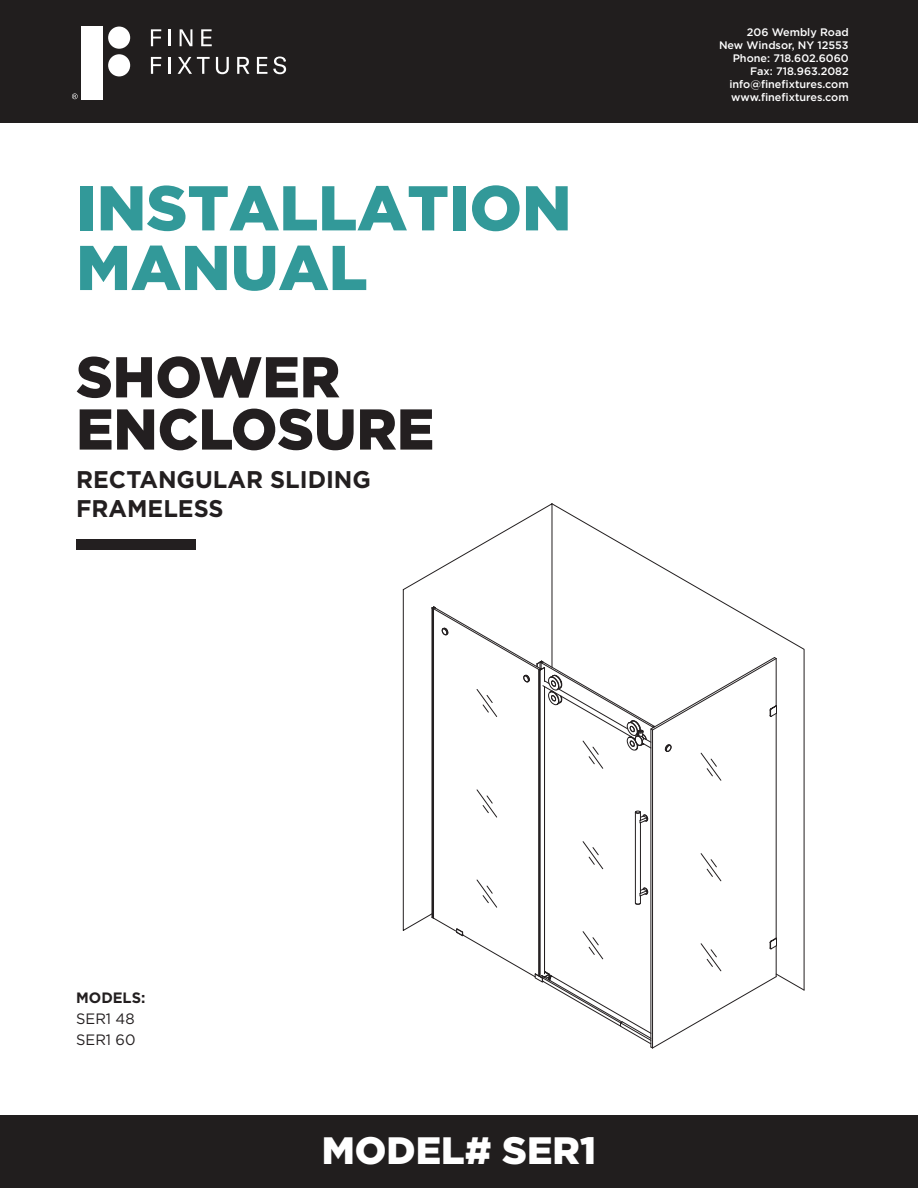
<style>
.page{position:relative;width:918px;height:1188px;background:#fff}
.page>*{position:absolute;margin:0;border:0;box-sizing:border-box;transform-origin:0 0}
.t1{font:900 63.15px/59.7px "Arson Pro";color:#329999}
.t2{font:900 57.45px/52.2px "Arson Pro";color:#231f20}
.t3{font:900 38.1px "Arson Pro";color:#fff}
.t4{font:700 24.15px/29px "Arson Pro";color:#231f20}
.t5{font:15px/21px "Arson Pro";color:#231f20}
.t6{font:700 15px "Arson Pro";color:#231f20}
.t7{font:500 10.8px/13px "Arson Pro";color:#fff;text-align:right}
</style>
<div class="page">
<div style="left:0;top:0;width:918px;height:123px;background:#211e1e"></div>
<div style="left:81px;top:27px;width:22px;height:73px;background:#fff"></div>
<div style="left:108px;top:27px;width:22px;height:22px;background:#fff;border-radius:50%"></div>
<div style="left:108px;top:54px;width:22px;height:22px;background:#fff;border-radius:50%"></div>
<svg style="left:151px;top:29px;width:10px;height:17px"></svg>
<svg style="left:169px;top:29px;width:2px;height:17px"></svg>
<svg style="left:180px;top:29px;width:12px;height:17px"></svg>
<svg style="left:201px;top:29px;width:11px;height:17px"></svg>
<svg style="left:151px;top:57px;width:10px;height:17px"></svg>
<svg style="left:169px;top:57px;width:2px;height:17px"></svg>
<svg style="left:178px;top:57px;width:32px;height:17px"></svg>
<svg style="left:216px;top:57px;width:13px;height:17px"></svg>
<svg style="left:237px;top:57px;width:12px;height:17px"></svg>
<svg style="left:257px;top:57px;width:10px;height:17px"></svg>
<svg style="left:273px;top:57px;width:13px;height:17px"></svg>
<svg style="left:72px;top:93px;width:6px;height:6px"></svg>
<div style="left:0;top:1116px;width:918px;height:72px;background:#211e1e"></div>
<div style="left:76px;top:539px;width:120px;height:10px;background:#231f20"></div>
<svg style="left:402px;top:504px;width:149px;height:427px"></svg>
<svg style="left:551px;top:503px;width:179px;height:103px"></svg>
<svg style="left:431px;top:606px;width:374px;height:443px"></svg>
<svg style="left:476px;top:689px;width:246px;height:283px"></svg>
<h1 class="t1" style="left:76px;top:177px;width:497px">INSTALLATION<br>MANUAL</h1>
<h2 class="t2" style="left:76px;top:349px;width:360px">SHOWER<br>ENCLOSURE</h2>
<h3 class="t4" style="left:76px;top:465px;width:296px">RECTANGULAR SLIDING<br>FRAMELESS</h3>
<p class="t7" style="left:719px;top:25px;width:131px">206 Wembly Road<br>New Windsor, NY 12553<br>Phone: 718.602.6060<br>Fax: 718.963.2082 info@finefixtures.com www.finefixtures.com</p>
<h3 class="t6" style="left:76px;top:989px;width:71px">MODELS:</h3>
<h3 class="t5" style="left:76px;top:1009px;width:61px">SER1 48<br>SER1 60</h3>
<h3 class="t3" style="left:322px;top:1129px;width:276px">MODEL# SER1</h3>
</div>
